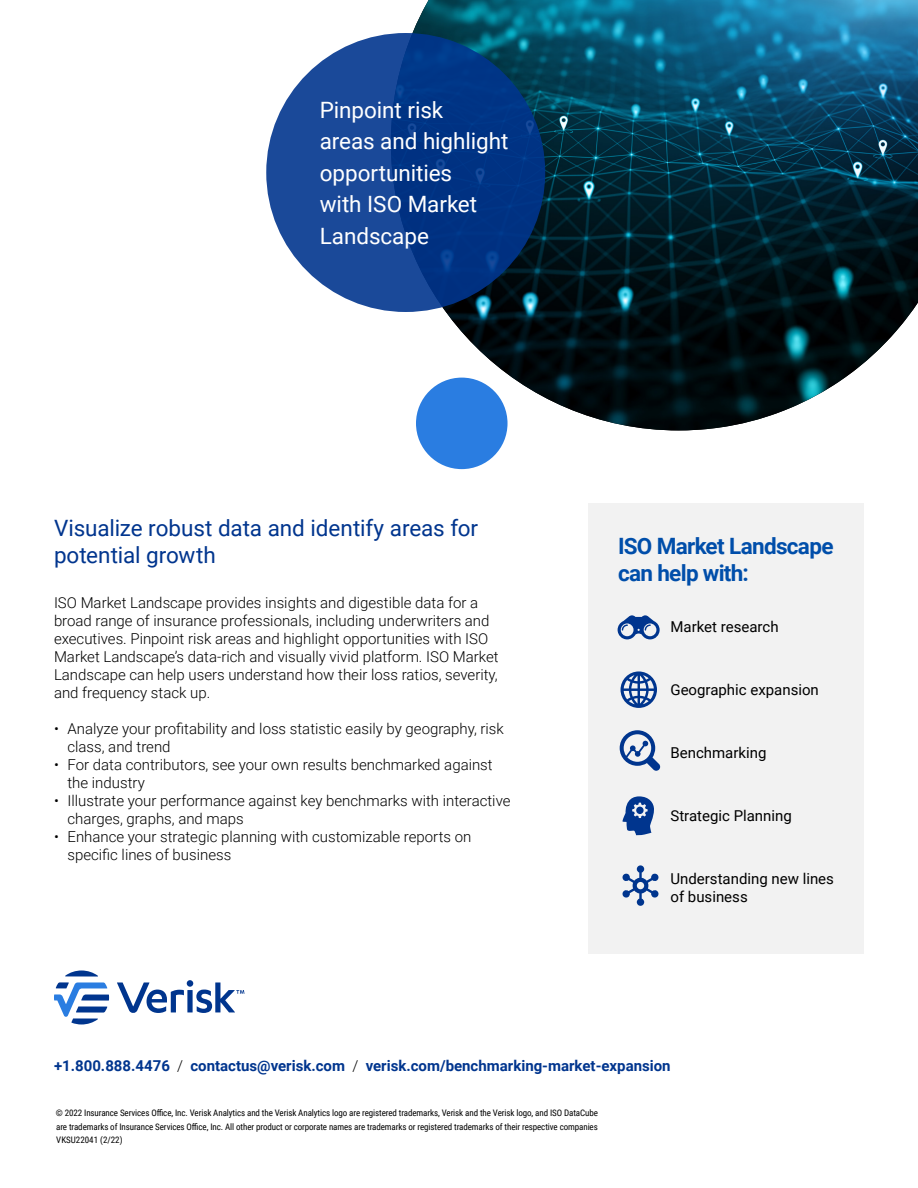
<style>
.page{position:relative;width:918px;height:1188px;background:#fff}
.page>*{position:absolute;margin:0;border:0;box-sizing:border-box;transform-origin:0 0}
.pull_quote_20_24{font:22.5px/31.5px "Roboto";letter-spacing:-.005em;color:#fff}
.subhead_15_18{font:22.5px/27px "Roboto";letter-spacing:-.005em;color:#00358e}
.subhead_sidebar_15_1{font:700 22.5px/27px "Roboto";letter-spacing:-.03em;color:#004eaa}
.body_copy_10_12{font:300 15px/18px "Roboto";color:#000}
.sidebar_body_copy_10{font:15px/18px "Roboto";color:#000}
.body_copy_10_12-2{font:700 15px "Roboto";color:#00358e}
.legal_copy_6_9{font:9px/13.5px "Roboto Condensed";letter-spacing:-.01em;color:#000;text-align:justify}
.s1{font-weight:300;color:#000}
</style>
<div class="page">
<svg style="left:54px;top:970px;width:190px;height:54px"></svg>
<div style="left:588px;top:504px;width:276px;height:450px;background:#f2f2f2"></div>
<svg style="left:618px;top:615px;width:42px;height:24px"></svg>
<svg style="left:620px;top:730px;width:41px;height:41px"></svg>
<svg style="left:621px;top:671px;width:36px;height:37px"></svg>
<svg style="left:622px;top:796px;width:32px;height:39px"></svg>
<div style="left:636px;top:807px;width:8px;height:7px;background:#00358e;border-radius:50%"></div>
<svg style="left:622px;top:865px;width:37px;height:41px"></svg>
<img style="left:391px;top:0;width:527px;height:430px">
<div style="left:416px;top:378px;width:92px;height:91px;background:#2a7de1;border-radius:50%"></div>
<svg style="left:266px;top:33px;width:279px;height:279px;background:#0d3e8e"></svg>
<p class="pull_quote_20_24" style="left:320px;top:93px;width:190px">Pinpoint risk<br>areas and highlight opportunities<br>with ISO Market<br>Landscape</p>
<p class="subhead_15_18" style="left:54px;top:513px;width:426px">Visualize robust data and identify areas for potential growth</p>
<p class="body_copy_10_12" style="left:54px;top:593px;width:446px">ISO Market Landscape provides insights and digestible data for a broad range of insurance professionals, including underwriters and executives. Pinpoint risk areas and highlight opportunities with ISO Market Landscape’s data-rich and visually vivid platform. ISO Market Landscape can help users understand how their loss ratios, severity, and frequency stack up.</p>
<p class="body_copy_10_12" style="left:68px;top:719px;width:438px;text-indent:-14px">• Analyze your profitability and loss statistic easily by geography, risk class, and trend</p>
<p class="body_copy_10_12" style="left:68px;top:755px;width:427px;text-indent:-14px">• For data contributors, see your own results benchmarked against the industry</p>
<p class="body_copy_10_12" style="left:68px;top:791px;width:445px;text-indent:-14px">• Illustrate your performance against key benchmarks with interactive charges, graphs, and maps</p>
<p class="body_copy_10_12" style="left:68px;top:827px;width:405px;text-indent:-14px">• Enhance your strategic planning with customizable reports on specific lines of business</p>
<p class="subhead_sidebar_15_1" style="left:618px;top:531px;width:217px">ISO Market Landscape can help with:</p>
<p class="sidebar_body_copy_10" style="left:670px;top:617px;width:110px">Market research</p>
<p class="sidebar_body_copy_10" style="left:670px;top:680px;width:150px">Geographic expansion</p>
<p class="sidebar_body_copy_10" style="left:670px;top:743px;width:97px">Benchmarking</p>
<p class="sidebar_body_copy_10" style="left:670px;top:806px;width:123px">Strategic Planning</p>
<p class="sidebar_body_copy_10" style="left:670px;top:869px;width:165px">Understanding new lines of business</p>
<p class="body_copy_10_12-2" style="left:54px;top:1055px;width:618px">+1.800.888.4476 <span class="s1">/</span> contactus@verisk.com <span class="s1">/</span> verisk.com/benchmarking-market-expansion</p>
<p class="legal_copy_6_9" style="left:56px;top:1106px;width:544px">© 2022 Insurance Services Office, Inc. Verisk Analytics and the Verisk Analytics logo are registered trademarks, Verisk and the Verisk logo, and ISO DataCube are trademarks of Insurance Services Office, Inc. All other product or corporate names are trademarks or registered trademarks of their respective companies VKSU22041 (2/22)</p>
</div>
